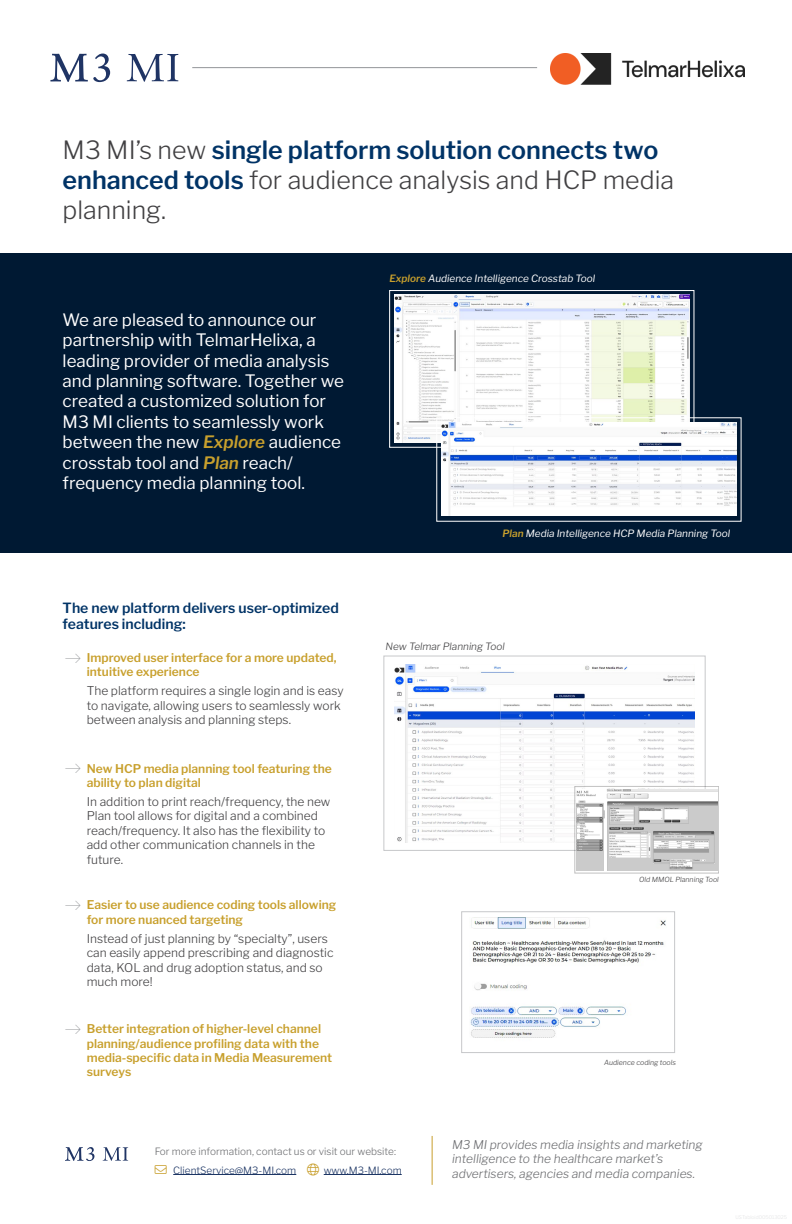
<style>
.page{position:relative;width:792px;height:1224px;background:#fff}
.page>*{position:absolute;margin:0;border:0;box-sizing:border-box;transform-origin:0 0}
.t1{font:300 25px/30px "Libre Franklin";color:#414042}
.t2{font:17px/20.4px "Libre Franklin";color:#fff}
.t3{font:100 15px "Font Awesome 6 Pro";color:#939598}
.t4{font:600 14px/16.8px "Libre Franklin";color:#036}
.t5{font:300 12px/14.4px "Libre Franklin";color:#414042}
.t6{font:600 12px/14.4px "Libre Franklin";color:#c8a02d}
.t7{font:italic 300 12px/14.4px "Libre Franklin";color:#6d6e71}
.t8{font:300 12px "Font Awesome 6 Pro";color:#c89f2d}
.t9{font:italic 10px "Libre Franklin";color:#fff}
.t10{font:300 10px "Libre Franklin";color:#6d6e71}
.t11{font:300 10px "Libre Franklin";color:#1c3564}
.t12{font:italic 300 10px "Libre Franklin";color:#414042}
.t13{font:italic 300 7px "Libre Franklin";color:#414042}
.s1{font-weight:600;color:#036}
.s2{font-weight:600;font-style:italic;color:#c8a02d}
.s3{font-weight:600;color:#c8a02d}
</style>
<div class="page">
<div style="left:0;top:253px;width:792px;height:300px;background:#001933"></div>
<hr style="left:173px;top:1174px;width:123px;height:1px;background:#1c3564">
<hr style="left:324px;top:1174px;width:78px;height:1px;background:#1c3564">
<svg style="left:65px;top:1147px;width:29px;height:14px"></svg>
<svg style="left:103px;top:1147px;width:25px;height:14px"></svg>
<hr style="left:432px;top:1136px;width:1px;height:49px;background:#c89f2d">
<svg style="left:50px;top:54px;width:60px;height:28px"></svg>
<svg style="left:127px;top:54px;width:51px;height:28px"></svg>
<hr style="left:192px;top:67px;width:345px;height:1px;background:#939598">
<img style="left:550px;top:54px;width:194px;height:30px">
<img style="left:395px;top:664px;width:300px;height:178px">
<div style="left:384px;top:656px;width:321px;height:195px;border:1px solid #c7c8ca"></div>
<img style="left:470px;top:918px;width:196px;height:120px">
<div style="left:462px;top:912px;width:213px;height:141px;border:1px solid #c7c8ca"></div>
<svg style="left:577px;top:788px;width:140px;height:83px"></svg>
<img style="left:576px;top:789px;width:141px;height:81px">
<img style="left:394px;top:295px;width:296px;height:148px">
<div style="left:390px;top:290px;width:304px;height:157px;border:1px solid #fff"></div>
<img style="left:442px;top:423px;width:294px;height:93px">
<div style="left:437px;top:418px;width:304px;height:103px;border:1px solid #fff"></div>
<svg style="left:655px;top:675px;width:12px;height:3px"></svg>
<h1 class="t1" style="left:63px;top:135px;width:613px">M3 MI’s new <span class="s1">single platform solution connects two enhanced tools</span> for audience analysis and HCP media planning.</h1>
<p class="t2" style="left:63px;top:309px;width:283px">We are pleased to announce our partnership with TelmarHelixa, a leading provider of media analysis and planning software. Together we created a customized solution for<br>M3 MI clients to seamlessly work between the new <span class="s2">Explore</span> audience crosstab tool and <span class="s2">Plan</span> reach/ frequency media planning tool.</p>
<p class="t4" style="left:63px;top:599px;width:278px">The new platform delivers user-optimized features including:</p>
<p class="t6" style="left:87px;top:650px;width:251px">Improved user interface for a more updated, intuitive experience</p>
<p class="t5" style="left:87px;top:684px;width:258px">The platform requires a single login and is easy to navigate, allowing users to seamlessly work between analysis and planning steps.</p>
<p class="t3" style="left:66px;top:650px;width:17px">□▼●□■</p>
<p class="t6" style="left:87px;top:761px;width:247px">New HCP media planning tool featuring the ability to plan digital</p>
<p class="t5" style="left:87px;top:794px;width:245px">In addition to print reach/frequency, the new Plan tool allows for digital and a combined reach/frequency. It also has the flexibility to add other communication channels in the future.</p>
<p class="t3" style="left:66px;top:761px;width:17px">□▼●□■</p>
<p class="t6" style="left:87px;top:898px;width:251px">Easier to use audience coding tools allowing for more nuanced targeting</p>
<p class="t5" style="left:87px;top:931px;width:248px">Instead of just planning by “specialty”, users can easily append prescribing and diagnostic data, KOL and drug adoption status, and so much more!</p>
<p class="t3" style="left:66px;top:898px;width:17px">□▼●□■</p>
<p class="t6" style="left:87px;top:1022px;width:247px">Better integration of higher-level channel planning/audience profiling data with the media-specific data in Media Measurement surveys</p>
<p class="t3" style="left:66px;top:1022px;width:17px">□▼●□■</p>
<p class="t9" style="left:390px;top:273px;width:207px"><span class="s3">Explore</span> Audience Intelligence Crosstab Tool</p>
<p class="t9" style="left:503px;top:527px;width:229px"><span class="s3">Plan</span> Media Intelligence HCP Media Planning Tool</p>
<p class="t12" style="left:386px;top:640px;width:121px">New Telmar Planning Tool</p>
<p class="t13" style="left:639px;top:875px;width:81px">Old MMOL Planning Tool</p>
<p class="t13" style="left:604px;top:1058px;width:73px">Audience coding tools</p>
<p class="t7" style="left:452px;top:1137px;width:252px">M3 MI provides media insights and marketing intelligence to the healthcare market’s</p>
<p class="t10" style="left:155px;top:1145px;width:243px">For more information, contact us or visit our website:</p>
<p class="t11" style="left:173px;top:1164px;width:125px">ClientService@M3-MI.com</p>
<p class="t11" style="left:324px;top:1164px;width:79px">www.M3-MI.com</p>
<p class="t8" style="left:155px;top:1163px;width:13px">■❖●□</p>
<p class="t7" style="left:452px;top:1166px;width:244px">advertisers, agencies and media companies.</p>
</div>
